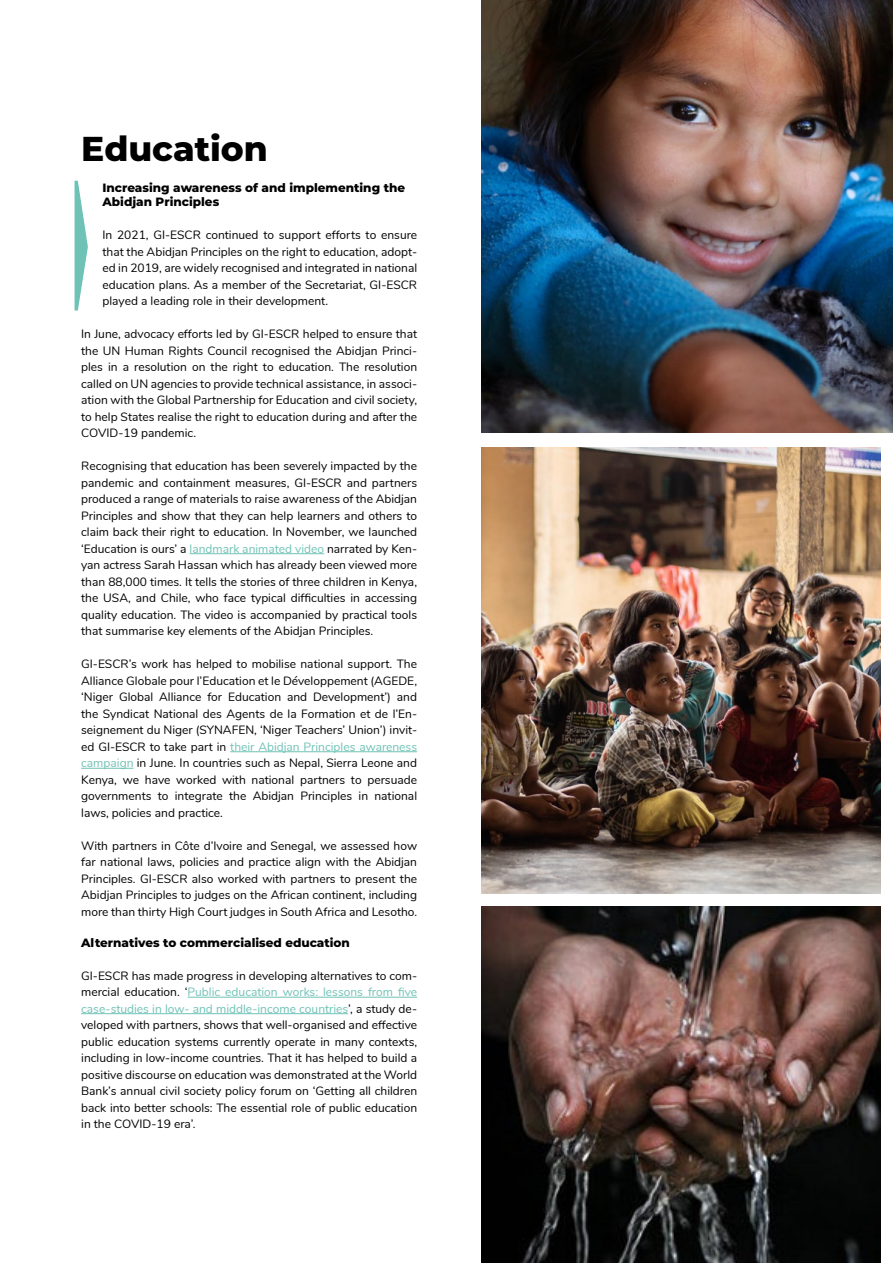
<style>
.page{position:relative;width:893px;height:1263px;background:#fff}
.page>*{position:absolute;margin:0;border:0;box-sizing:border-box;transform-origin:0 0}
.t1{font:800 34.5px "Montserrat";color:#000}
.t2{font:12px/16.5px "Nunito";color:#000;text-align:justify}
.t3{font:800 12px/14.4px "Montserrat";color:#000}
.s1{color:#6fc2b6}
</style>
<div class="page">
<hr style="left:190px;top:553px;width:134px;height:1px;background:#6fc2b6">
<hr style="left:230px;top:751px;width:187px;height:1px;background:#6fc2b6">
<hr style="left:81px;top:768px;width:53px;height:1px;background:#6fc2b6">
<hr style="left:188px;top:997px;width:229px;height:1px;background:#6fc2b6">
<hr style="left:81px;top:1013px;width:267px;height:1px;background:#6fc2b6">
<img style="left:482px;top:0;width:411px;height:433px">
<img style="left:482px;top:448px;width:398px;height:445px">
<img style="left:482px;top:906px;width:398px;height:357px">
<svg style="left:75px;top:181px;width:13px;height:129px"></svg>
<h1 class="t1" style="left:81px;top:123px;width:188px">Education</h1>
<p class="t3" style="left:102px;top:180px;width:304px">Increasing awareness of and implementing the<br>Abidjan Principles</p>
<p class="t2" style="left:102px;top:226px;width:316px">In 2021, GI-ESCR continued to support efforts to ensure that the Abidjan Principles on the right to education, adopt&shy;ed in 2019, are widely recognised and integrated in national education plans. As a member of the Secretariat, GI-ESCR played a leading role in their development.</p>
<p class="t2" style="left:81px;top:325px;width:337px">In June, advocacy efforts led by GI-ESCR helped to ensure that the UN Human Rights Council recognised the Abidjan Princi&shy;ples in a resolution on the right to education. The resolution called on UN agencies to provide technical assistance, in associ&shy;ation with the Global Partnership for Education and civil society, to help States realise the right to education during and after the COVID-19 pandemic.</p>
<p class="t2" style="left:81px;top:457px;width:337px">Recognising that education has been severely impacted by the pandemic and containment measures, GI-ESCR and partners produced a range of materials to raise awareness of the Abidjan Principles and show that they can help learners and others to claim back their right to education. In November, we launched ‘Education is ours’ a <span class="s1">landmark animated video</span> narrated by Ken&shy;yan actress Sarah Hassan which has already been viewed more than 88,000 times. It tells the stories of three children in Kenya, the USA, and Chile, who face typical difficulties in accessing quality education. The video is accompanied by practical tools that summarise key elements of the Abidjan Principles.</p>
<p class="t2" style="left:81px;top:655px;width:337px">GI-ESCR’s work has helped to mobilise national support. The Alliance Globale pour l’Education et le Développement (AGEDE, ‘Niger Global Alliance for Education and Development’) and the Syndicat National des Agents de la Formation et de l’En&shy;seignement du Niger (SYNAFEN, ‘Niger Teachers’ Union’) invit&shy;ed GI-ESCR to take part in <span class="s1">their Abidjan Principles awareness campaign</span> in June. In countries such as Nepal, Sierra Leone and Kenya, we have worked with national partners to persuade governments to integrate the Abidjan Principles in national laws, policies and practice.</p>
<p class="t2" style="left:81px;top:837px;width:337px">With partners in Côte d’Ivoire and Senegal, we assessed how far national laws, policies and practice align with the Abidjan Principles. GI-ESCR also worked with partners to present the Abidjan Principles to judges on the African continent, including more than thirty High Court judges in South Africa and Lesotho.</p>
<p class="t3" style="left:81px;top:935px;width:270px">Alternatives to commercialised education</p>
<p class="t2" style="left:81px;top:967px;width:337px">GI-ESCR has made progress in developing alternatives to com&shy;mercial education. ‘<span class="s1">Public education works: lessons from five case-studies in low- and middle-income countries</span>’, a study de&shy;veloped with partners, shows that well-organised and effective public education systems currently operate in many contexts, including in low-income countries. That it has helped to build a positive discourse on education was demonstrated at the World Bank’s annual civil society policy forum on ‘Getting all children back into better schools: The essential role of public education in the COVID-19 era’.</p>
</div>
